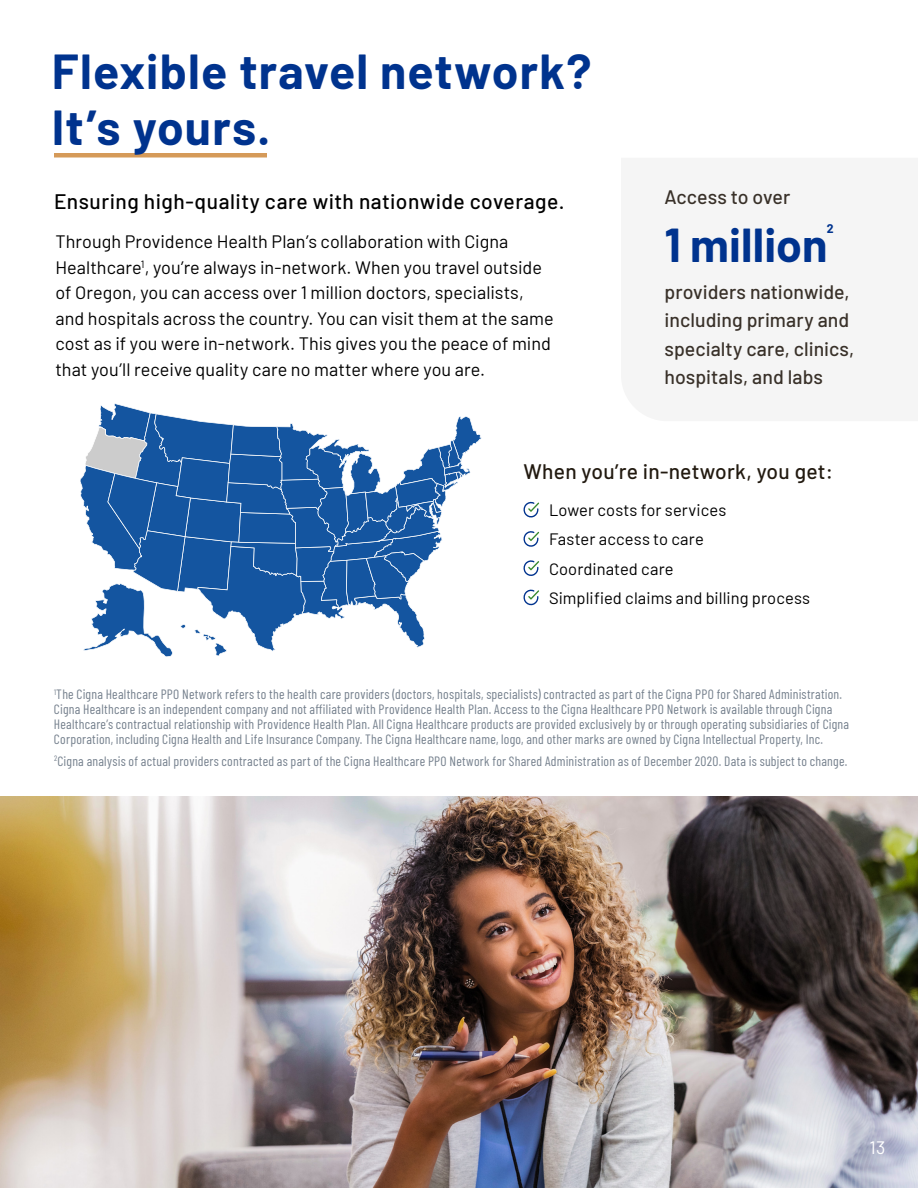
<style>
.page{position:relative;width:918px;height:1188px;background:#fff}
.page>*{position:absolute;margin:0;border:0;box-sizing:border-box;transform-origin:0 0}
.t1{font:700 48px/57px "Barlow";letter-spacing:.025em;color:#00338e}
.t2{font:700 46.5px "Barlow";letter-spacing:.005em;color:#00338e}
.t3{font:500 21px "Barlow";letter-spacing:.02em;color:#000}
.t4{font:500 21px "Barlow";letter-spacing:.015em;color:#221a10}
.t5{font:500 19.5px/28.5px "Barlow";color:#393129}
.t6{font:18px/25.5px "Barlow";color:#000}
.t7{font:18px "Barlow";color:#fff}
.t8{font:16.5px/29.2px "Barlow";letter-spacing:.005em;color:#000}
.t9{font:13.5px/15px "Barlow Condensed";letter-spacing:.02em;color:#76818e}
.t10{font:700 12.3px "Barlow";color:#00338e}
</style>
<div class="page">
<div style="left:54px;top:153px;width:213px;height:5px;background:#d59a59"></div>
<svg style="left:523px;top:501px;width:16px;height:17px"></svg>
<svg style="left:523px;top:531px;width:16px;height:16px"></svg>
<svg style="left:523px;top:560px;width:16px;height:16px"></svg>
<svg style="left:523px;top:589px;width:16px;height:17px"></svg>
<svg style="left:80px;top:403px;width:402px;height:254px"></svg>
<img style="left:0;top:796px;width:918px;height:392px">
<h1 class="t1" style="left:52px;top:39px;width:541px">Flexible travel network?<br>It’s yours.</h1>
<h3 class="t3" style="left:54px;top:186px;width:512px">Ensuring high-quality care with nationwide coverage.</h3>
<p class="t6" style="left:55px;top:228px;width:500px">Through Providence Health Plan’s collaboration with Cigna Healthcare<sup>1</sup>, you’re always in-network. When you travel outside of Oregon, you can access over 1 million doctors, specialists, and hospitals across the country. You can visit them at the same cost as if you were in-network. This gives you the peace of mind that you’ll receive quality care no matter where you are.</p>
<h3 class="t5" style="left:664px;top:181px;width:127px">Access to over</h3>
<h2 class="t2" style="left:664px;top:211px;width:164px">1 million</h2>
<p class="t10" style="left:827px;top:219px;width:8px">2</p>
<h3 class="t5" style="left:664px;top:276px;width:191px">providers nationwide, including primary and specialty care, clinics, hospitals, and labs</h3>
<h3 class="t4" style="left:524px;top:456px;width:311px">When you’re in-network, you get:</h3>
<p class="t8" style="left:549px;top:494px;width:263px">Lower costs for services<br>Faster access to care<br>Coordinated care<br>Simplified claims and billing process</p>
<p class="t9" style="left:54px;top:686px;width:797px"><sup>1</sup>The Cigna Healthcare PPO Network refers to the health care providers (doctors, hospitals, specialists) contracted as part of the Cigna PPO for Shared Administration.<br>Cigna Healthcare is an independent company and not affiliated with Providence Health Plan. Access to the Cigna Healthcare PPO Network is available through Cigna Healthcare’s contractual relationship with Providence Health Plan. All Cigna Healthcare products are provided exclusively by or through operating subsidiaries of Cigna Corporation, including Cigna Health and Life Insurance Company. The Cigna Healthcare name, logo, and other marks are owned by Cigna Intellectual Property, Inc.</p>
<p class="t9" style="left:54px;top:752px;width:795px"><sup>2</sup>Cigna analysis of actual providers contracted as part of the Cigna Healthcare PPO Network for Shared Administration as of December 2020. Data is subject to change.</p>
<h3 class="t7" style="left:870px;top:1134px;width:17px">13</h3>
</div>
